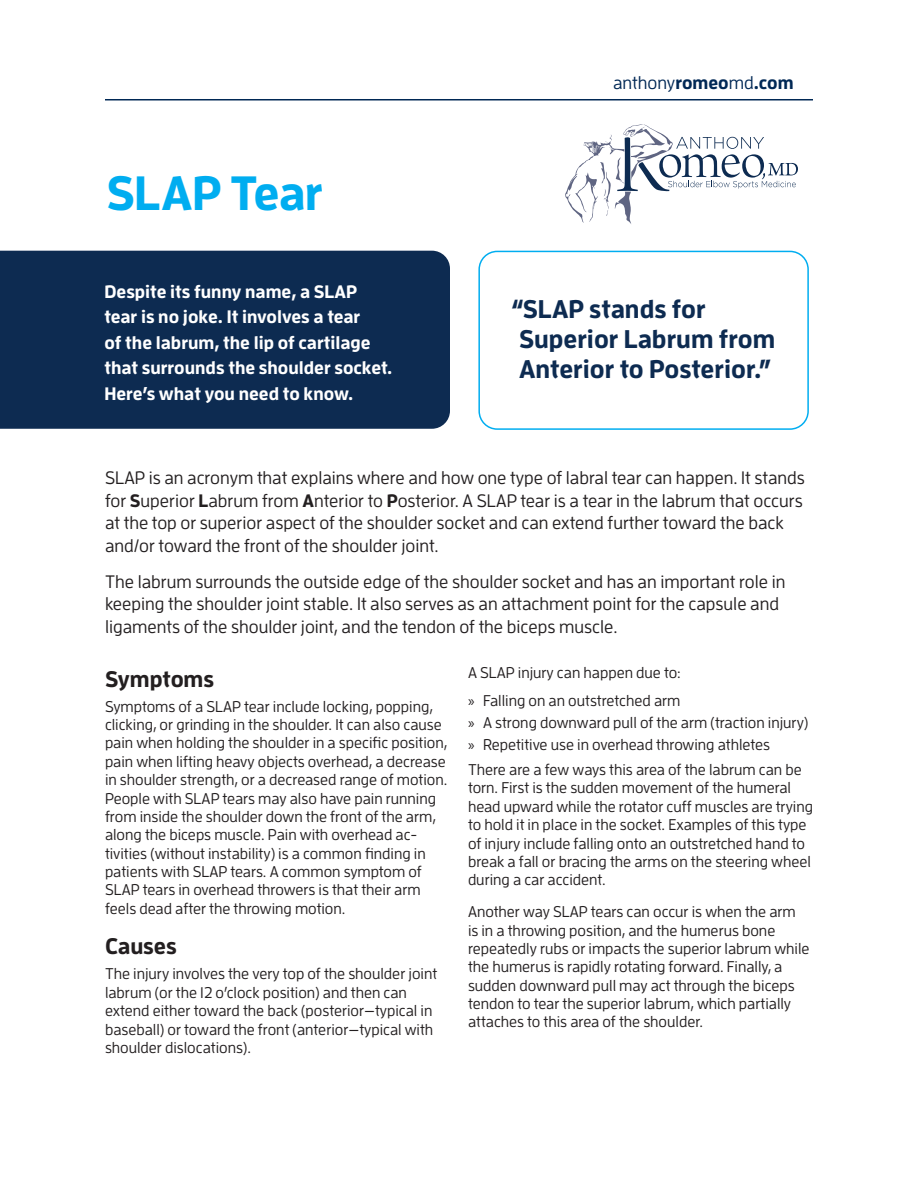
<style>
.page{position:relative;width:918px;height:1188px;background:#fff}
.page>*{position:absolute;margin:0;border:0;box-sizing:border-box;transform-origin:0 0}
.t1{font:700 48px "Enzo OT";letter-spacing:-.015em;color:#00adf0}
.pull_quote{font:700 25.5px/30px "Enzo OT";color:#0d2b51}
.subtitle{font:700 22.5px "Enzo OT";letter-spacing:-.005em;color:#231f20}
.lead-in_first_paragraphs{font:500 18px/22.5px "Enzo OT";color:#231f20}
.lead-in{font:500 18px/22.5px "Enzo OT";color:#231f20}
.excerpt{font:700 18px/25.5px "Enzo OT";color:#fff}
.t2{font:500 18px "Enzo OT";color:#002855}
.body{font:500 15.6px/18.3px "Enzo OT";color:#231f20}
.s1{font-weight:700}
.s2{font-family:"Myriad Pro";font-weight:400}
</style>
<div class="page">
<div style="left:478px;top:251px;width:331px;height:179px;border:2px solid #00adf0;border-radius:18px"></div>
<div style="left:0;top:251px;width:450px;height:178px;background:#0d2b51"></div>
<svg style="left:565px;top:124px;width:233px;height:100px"></svg>
<hr style="left:105px;top:99px;width:708px;height:1px;background:#002855">
<p class="t1" style="left:106px;top:163px;width:218px">SLAP Tear</p>
<p class="excerpt" style="left:104px;top:278px;width:290px">Despite its funny name, a SLAP tear is no joke. It involves a tear<br>of the labrum, the lip of cartilage that surrounds the shoulder socket.<br>Here’s what you need to know.</p>
<p class="t2" style="left:613px;top:72px;width:182px">anthony<span class="s1">romeo</span>md<span class="s1">.com</span></p>
<p class="pull_quote" style="left:512px;top:293px;width:265px">“SLAP stands for<br>Superior Labrum from<br>Anterior to Posterior.”</p>
<p class="lead-in_first_paragraphs" style="left:105px;top:466px;width:701px">SLAP is an acronym that explains where and how one type of labral tear can happen. It stands for <span class="s1">S</span>uperior <span class="s1">L</span>abrum from <span class="s1">A</span>nterior to <span class="s1">P</span>osterior. A SLAP tear is a tear in the labrum that occurs at the top or superior aspect of the shoulder socket and can extend further toward the back and/or toward the front of the shoulder joint.</p>
<p class="lead-in" style="left:105px;top:570px;width:682px">The labrum surrounds the outside edge of the shoulder socket and has an important role in keeping the shoulder joint stable. It also serves as an attachment point for the capsule and ligaments of the shoulder joint, and the tendon of the biceps muscle.</p>
<p class="subtitle" style="left:105px;top:665px;width:111px">Symptoms</p>
<p class="body" style="left:105px;top:697px;width:344px">Symptoms of a SLAP tear include locking, popping, clicking, or grinding in the shoulder. It can also cause pain when holding the shoulder in a specific position, pain when lifting heavy objects overhead, a decrease in shoulder strength, or a decreased range of motion.<br>People with SLAP tears may also have pain running from inside the shoulder down the front of the arm, along the biceps muscle. Pain with overhead ac&shy;tivities (without instability) is a common finding in patients with SLAP tears. A common symptom of SLAP tears in overhead throwers is that their arm feels dead after the throwing motion.</p>
<p class="subtitle" style="left:105px;top:932px;width:73px">Causes</p>
<p class="body" style="left:105px;top:965px;width:334px">The injury involves the very top of the shoulder joint labrum (or the 12 o’clock position) and then can extend either toward the back (posterior—typical in baseball) or toward the front (anterior—typical with shoulder dislocations).</p>
<p class="body" style="left:468px;top:663px;width:214px">A SLAP injury can happen due to:</p>
<p class="body" style="left:468px;top:692px;width:214px"><span class="s2">»</span> Falling on an outstretched arm</p>
<p class="body" style="left:468px;top:713px;width:342px"><span class="s2">»</span> A strong downward pull of the arm (traction injury)</p>
<p class="body" style="left:468px;top:735px;width:304px"><span class="s2">»</span> Repetitive use in overhead throwing athletes</p>
<p class="body" style="left:468px;top:760px;width:347px">There are a few ways this area of the labrum can be torn. First is the sudden movement of the humeral head upward while the rotator cuff muscles are trying to hold it in place in the socket. Examples of this type of injury include falling onto an outstretched hand to break a fall or bracing the arms on the steering wheel during a car accident.</p>
<p class="body" style="left:468px;top:902px;width:343px">Another way SLAP tears can occur is when the arm is in a throwing position, and the humerus bone repeatedly rubs or impacts the superior labrum while the humerus is rapidly rotating forward. Finally, a sudden downward pull may act through the biceps tendon to tear the superior labrum, which partially attaches to this area of the shoulder.</p>
</div>
